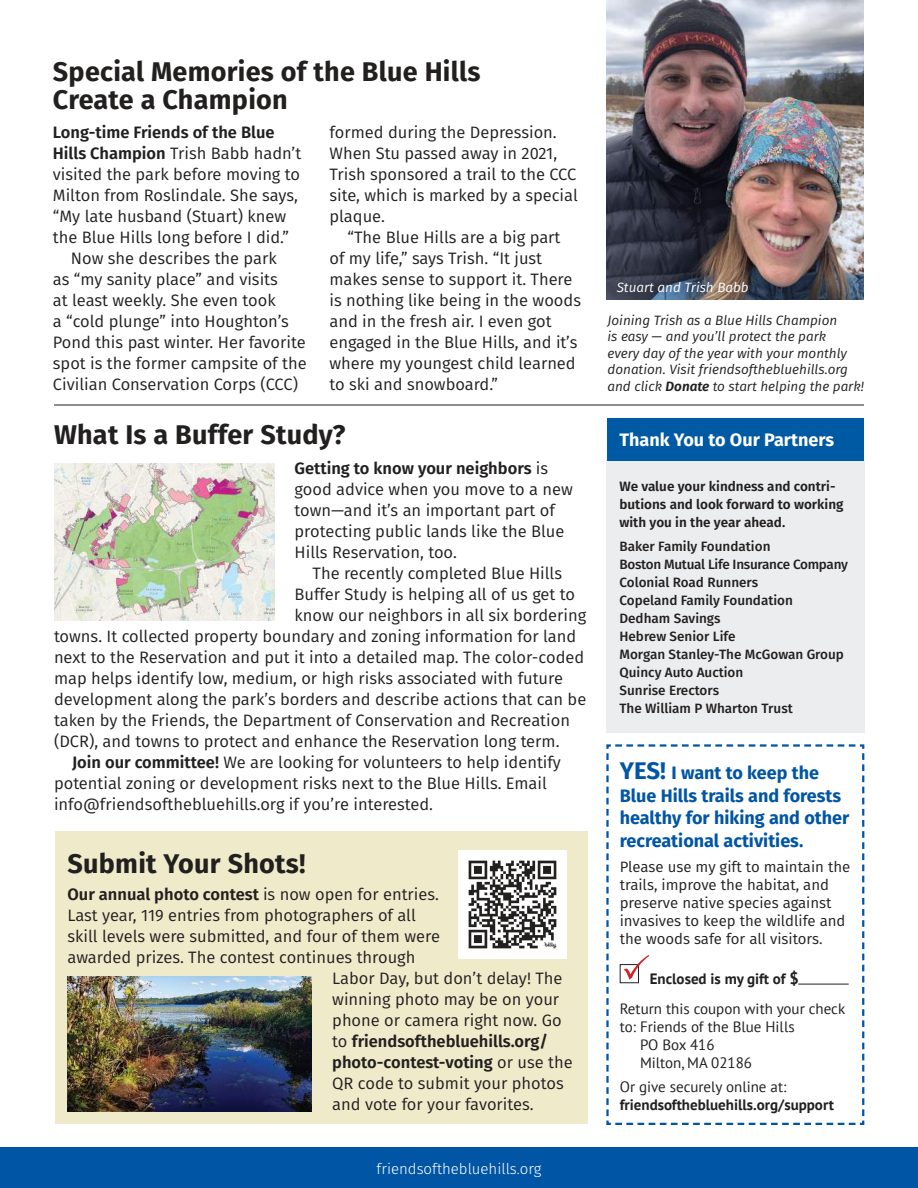
<style>
.page{position:relative;width:918px;height:1188px;background:#fff}
.page>*{position:absolute;margin:0;border:0;box-sizing:border-box;transform-origin:0 0}
.t1{font:700 27px/28.5px "Fira Sans";letter-spacing:.01em;color:#221f1f}
.t2{font:700 18px/22.5px "Fira Sans";color:#0055a5}
.t3{font:700 18px "Fira Sans";color:#fff}
.t4{font:16.5px/21px "Fira Sans";color:#221f1f}
.t5{font:600 16.5px "Fira Sans";color:#221f1f}
.t6{font:15px/18px "Fira Sans";color:#221f1f}
.t7{font:15px/18px "PT Sans";color:#221f1f}
.t8{font:700 15px "PT Sans";color:#221f1f}
.t9{font:300 15px "Fira Sans";color:#fff}
.t10{font:500 13.5px/18px "Fira Sans";color:#221f1f}
.t11{font:italic 13.5px/16.5px "Fira Sans";color:#221f1f}
.t12{font:600 13.5px/18px "Fira Sans";color:#221f1f}
.t13{font:italic 13.5px "Fira Sans";color:#fff}
.s1{font-weight:600}
.s2{font-weight:400}
.s3{font-size:24px}
.s4{font-weight:700}
.s5{font-weight:700;font-size:16.5px}
</style>
<div class="page">
<div style="left:55px;top:832px;width:532px;height:292px;background:#efeaca"></div>
<svg style="left:606px;top:744px;width:259px;height:381px"></svg>
<hr style="left:798px;top:984px;width:51px;height:1px;background:#221f1f">
<div style="left:620px;top:965px;width:19px;height:18px;background:#fff"></div>
<div style="left:620px;top:964px;width:19px;height:19px;border:1px solid #221f1f"></div>
<svg style="left:624px;top:955px;width:25px;height:25px"></svg>
<div style="left:0;top:1147px;width:918px;height:41px;background:#0055a5"></div>
<div style="left:606px;top:459px;width:258px;height:273px;background:#ecedee"></div>
<div style="left:607px;top:418px;width:256px;height:42px;background:#005aa3"></div>
<img style="left:606px;top:0;width:258px;height:299px">
<img style="left:54px;top:464px;width:220px;height:157px">
<hr style="left:54px;top:405px;width:810px;height:1px;background:#221f1f">
<img style="left:458px;top:851px;width:108px;height:108px">
<img style="left:68px;top:976px;width:244px;height:135px">
<h1 class="t1" style="left:53px;top:57px;width:429px">Special Memories of the Blue Hills<br>Create a Champion</h1>
<p class="t5" style="left:53px;top:121px;width:223px">Long-time Friends of the Blue</p>
<p class="t4" style="left:53px;top:143px;width:250px"><span class="s1">Hills Champion</span> Trish Babb hadn’t</p>
<p class="t4" style="left:53px;top:164px;width:249px">visited the park before moving to</p>
<p class="t4" style="left:53px;top:185px;width:246px">Milton from Roslindale. She says,</p>
<p class="t4" style="left:53px;top:206px;width:235px">“My late husband (Stuart) knew</p>
<p class="t4" style="left:53px;top:227px;width:238px">the Blue Hills long before I did.”</p>
<p class="t4" style="left:71px;top:248px;width:207px">Now she describes the park</p>
<p class="t4" style="left:53px;top:269px;width:226px">as “my sanity place” and visits</p>
<p class="t4" style="left:53px;top:290px;width:224px">at least weekly. She even took</p>
<p class="t4" style="left:53px;top:311px;width:238px">a “cold plunge” into Houghton’s</p>
<p class="t4" style="left:53px;top:332px;width:254px">Pond this past winter. Her favorite</p>
<p class="t4" style="left:53px;top:353px;width:255px">spot is the former campsite of the</p>
<p class="t4" style="left:53px;top:374px;width:247px">Civilian Conservation Corps (CCC)</p>
<p class="t4" style="left:329px;top:122px;width:250px">formed during the Depression.<br>When Stu passed away in 2021,<br>Trish sponsored a trail to the CCC site, which is marked by a special plaque.</p>
<p class="t4" style="left:329px;top:227px;width:253px;text-indent:18px">“The Blue Hills are a big part<br>of my life,” says Trish. “It just makes sense to support it. There is nothing like being in the woods and in the fresh air. I even got engaged in the Blue Hills, and it’s where my youngest child learned to ski and snowboard.”</p>
<h1 class="t1" style="left:54px;top:420px;width:293px">What Is a Buffer Study?</h1>
<p class="t4" style="left:295px;top:458px;width:280px"><span class="s1">Getting to know your neighbors</span> is good advice when you move to a new town—and it’s an important part of protecting public lands like the Blue<br>Hills Reservation, too.</p>
<p class="t4" style="left:313px;top:563px;width:251px">The recently completed Blue Hills</p>
<p class="t4" style="left:295px;top:584px;width:282px">Buffer Study is helping all of us get to</p>
<p class="t4" style="left:295px;top:605px;width:293px">know our neighbors in all six bordering</p>
<p class="t4" style="left:54px;top:626px;width:524px">towns. It collected property boundary and zoning information for land</p>
<p class="t4" style="left:54px;top:647px;width:532px">next to the Reservation and put it into a detailed map. The color-coded</p>
<p class="t4" style="left:54px;top:668px;width:510px">map helps identify low, medium, or high risks associated with future</p>
<p class="t4" style="left:54px;top:689px;width:534px">development along the park’s borders and describe actions that can be</p>
<p class="t4" style="left:54px;top:710px;width:518px">taken by the Friends, the Department of Conservation and Recreation</p>
<p class="t4" style="left:54px;top:731px;width:507px">(DCR), and towns to protect and enhance the Reservation long term.</p>
<p class="t4" style="left:72px;top:752px;width:490px"><span class="s1">Join our committee!</span> We are looking for volunteers to help identify</p>
<p class="t4" style="left:54px;top:773px;width:495px">potential zoning or development risks next to the Blue Hills. Email</p>
<p class="t4" style="left:54px;top:794px;width:381px">info@friendsofthebluehills.org if you’re interested.</p>
<h1 class="t1" style="left:68px;top:849px;width:240px">Submit Your Shots!</h1>
<p class="t5" style="left:68px;top:883px;width:373px">Our annual photo contest <span class="s2">is now open for entries.</span></p>
<p class="t4" style="left:68px;top:905px;width:350px">Last year, 119 entries from photographers of all</p>
<p class="t4" style="left:68px;top:926px;width:374px">skill levels were submitted, and four of them were</p>
<p class="t4" style="left:68px;top:947px;width:349px">awarded prizes. The contest continues through</p>
<p class="t4" style="left:332px;top:968px;width:232px">Labor Day, but don’t delay! The</p>
<p class="t4" style="left:332px;top:989px;width:229px">winning photo may be on your</p>
<p class="t4" style="left:332px;top:1010px;width:231px">phone or camera right now. Go</p>
<p class="t5" style="left:332px;top:1030px;width:217px"><span class="s2">to</span> friendsofthebluehills.org/</p>
<p class="t5" style="left:332px;top:1051px;width:242px">photo-contest-voting <span class="s2">or use the</span></p>
<p class="t4" style="left:332px;top:1073px;width:233px">QR code to submit your photos</p>
<p class="t4" style="left:332px;top:1094px;width:203px">and vote for your favorites.</p>
<p class="t9" style="left:377px;top:1158px;width:166px">friendsofthebluehills.org</p>
<p class="t13" style="left:617px;top:278px;width:134px">Stuart and Trish Babb</p>
<p class="t11" style="left:608px;top:312px;width:258px">Joining Trish as a Blue Hills Champion<br>is easy — and you’ll protect the park<br>every day of the year with your monthly donation. Visit friendsofthebluehills.org and click <span class="s1">Donate</span> to start helping the park!</p>
<p class="t3" style="left:619px;top:427px;width:216px">Thank You to Our Partners</p>
<p class="t12" style="left:620px;top:477px;width:226px">We value your kindness and contri&shy;butions and look forward to working with you in the year ahead.</p>
<p class="t10" style="left:620px;top:538px;width:230px">Baker Family Foundation<br>Boston Mutual Life Insurance Company<br>Colonial Road Runners<br>Copeland Family Foundation<br>Dedham Savings<br>Hebrew Senior Life<br>Morgan Stanley-The McGowan Group<br>Quincy Auto Auction<br>Sunrise Erectors<br>The William P Wharton Trust</p>
<p class="t2" style="left:620px;top:762px;width:231px"><span class="s3">YES!</span> I want to keep the<br>Blue Hills trails and forests healthy for hiking and other recreational activities.</p>
<p class="t6" style="left:620px;top:857px;width:232px">Please use my gift to maintain the trails, improve the habitat, and preserve native species against invasives to keep the wildlife and the woods safe for all visitors.</p>
<p class="t7" style="left:620px;top:965px;width:227px;line-height:29.8px;text-indent:30px"><span class="s4">Enclosed is my gift of</span> <span class="s5">$<br></span>Return this coupon with your check</p>
<p class="t7" style="left:640px;top:1019px;width:156px;text-indent:-20px">to: Friends of the Blue Hills<br>PO Box 416<br>Milton, MA 02186</p>
<p class="t7" style="left:620px;top:1080px;width:168px">Or give securely online at:</p>
<p class="t8" style="left:620px;top:1098px;width:216px">friendsofthebluehills.org/support</p>
</div>
